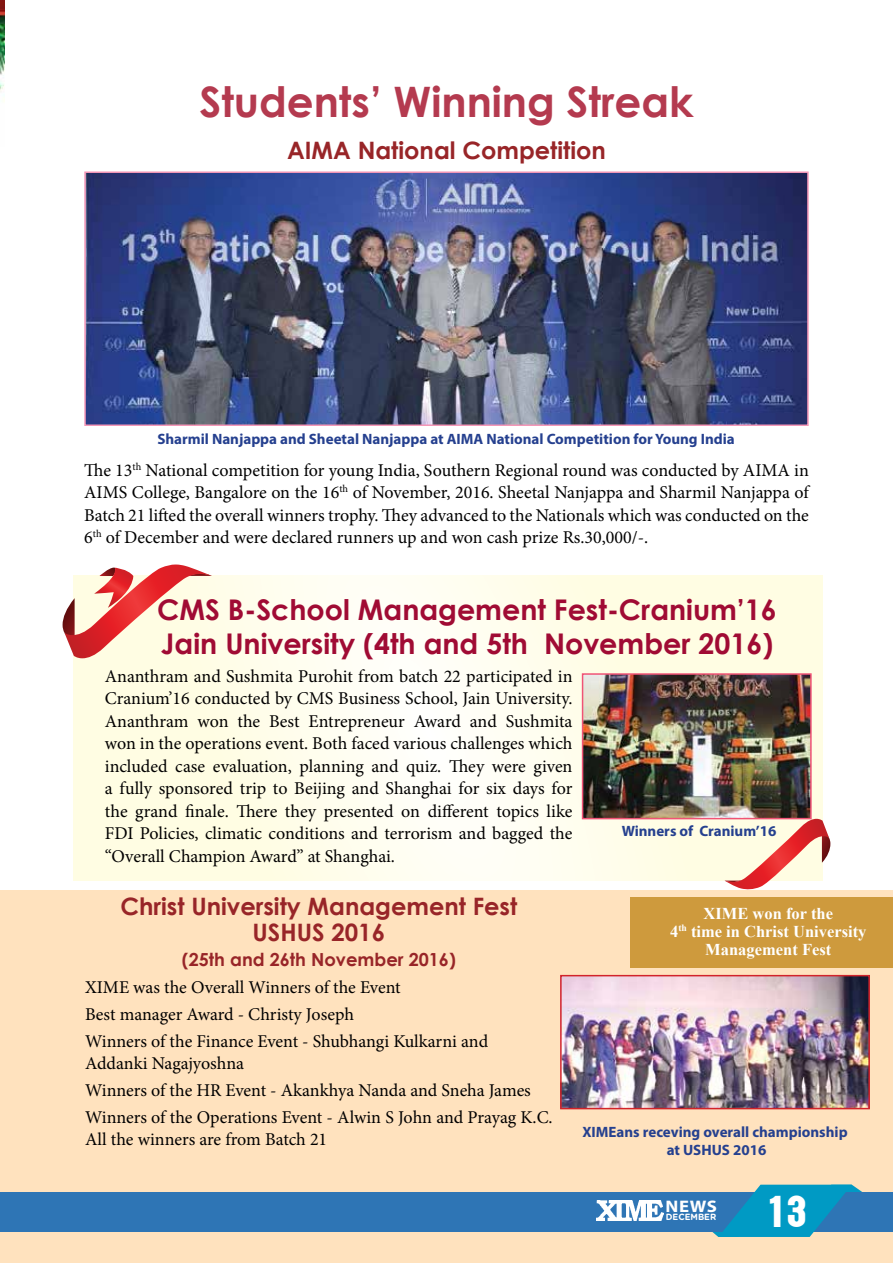
<style>
.page{position:relative;width:893px;height:1263px;background:#fff}
.page>*{position:absolute;margin:0;border:0;box-sizing:border-box;transform-origin:0 0}
.t1{font:700 42px "Century Gothic";color:#b43a4f}
.t2{font:39px "Aurora";color:#fff}
.t3{font:700 28.5px/34.2px "Century Gothic";color:#a00b34}
.t4{font:700 24px/25.5px "Century Gothic";color:#982528;text-align:center}
.t5{font:18px/22.5px "Minion Pro";letter-spacing:-.005em;color:#000}
.t6{font:700 18px "Century Gothic";color:#982528}
.t7{font:700 16.8px "Myriad Pro";color:#fff;scale:1.12 1}
.t8{font:700 16.5px/18.1px "Times New Roman";color:#fff;text-align:center}
.t9{font:700 15px/18px "Myriad Pro";color:#25408f;text-align:center}
.t10{font:700 9px "Gotham Rounded";color:#fff;scale:.96 1}
</style>
<div class="page">
<img style="left:0;top:0;width:4px;height:101px">
<div style="left:0;top:891px;width:893px;height:372px;background:#ffe2be"></div>
<div style="left:631px;top:897px;width:262px;height:70px;background:#ce9a3d"></div>
<svg style="left:74px;top:575px;width:748px;height:305px"></svg>
<svg style="left:724px;top:819px;width:106px;height:71px;background:#f3c2b4"></svg>
<svg style="left:63px;top:564px;width:149px;height:94px;background:#f1b7ab"></svg>
<img style="left:87px;top:174px;width:719px;height:249px">
<div style="left:84px;top:171px;width:725px;height:255px;border:2px solid #f497b7"></div>
<img style="left:563px;top:978px;width:304px;height:128px">
<div style="left:560px;top:975px;width:310px;height:134px;border:2px solid #d2232a"></div>
<img style="left:585px;top:676px;width:224px;height:140px">
<div style="left:582px;top:673px;width:230px;height:146px;border:2px solid #f05376"></div>
<div style="left:0;top:1192px;width:893px;height:39px;background:#2e75b5"></div>
<svg style="left:708px;top:1185px;width:154px;height:52px"></svg>
<img style="left:596px;top:1200px;width:68px;height:20px">
<h1 class="t1" style="left:200px;top:69px;width:495px">Students’ Winning Streak</h1>
<h3 class="t4" style="left:287px;top:137px;width:320px">AIMA National Competition</h3>
<p class="t9" style="left:157px;top:429px;width:579px">Sharmil Nanjappa and Sheetal Nanjappa at AIMA National Competition for Young India</p>
<p class="t5" style="left:84px;top:459px;width:726px;text-align:justify">The 13<sup>th</sup> National competition for young India, Southern Regional round was conducted by AIMA in AIMS College, Bangalore on the 16<sup>th</sup> of November, 2016. Sheetal Nanjappa and Sharmil Nanjappa of Batch 21 lifted the overall winners trophy. They advanced to the Nationals which was conducted on the 6<sup>th</sup> of December and were declared runners up and won cash prize Rs.30,000/-.</p>
<h3 class="t3" style="left:157px;top:591px;width:621px">CMS B-School Management Fest-Cranium’16<br>Jain University (4th and 5th November 2016)</h3>
<p class="t5" style="left:105px;top:665px;width:469px;text-align:justify">Ananthram and Sushmita Purohit from batch 22 participated in Cranium’16 conducted by CMS Business School, Jain University.<br>Ananthram won the Best Entrepreneur Award and Sushmita won in the operations event. Both faced various challenges which included case evaluation, planning and quiz. They were given a fully sponsored trip to Beijing and Shanghai for six days for the grand finale. There they presented on different topics like FDI Policies, climatic conditions and terrorism and bagged the “Overall Champion Award” at Shanghai.</p>
<p class="t9" style="left:622px;top:822px;width:156px">Winners of Cranium’16</p>
<h3 class="t4" style="left:120px;top:893px;width:398px">Christ University Management Fest<br>USHUS 2016</h3>
<p class="t6" style="left:182px;top:946px;width:275px">(25th and 26th November 2016)</p>
<p class="t5" style="left:85px;top:974px;width:405px;line-height:26.7px">XIME was the Overall Winners of the Event<br>Best manager Award - Christy Joseph<br>Winners of the Finance Event - Shubhangi Kulkarni and</p>
<p class="t5" style="left:85px;top:1050px;width:469px;line-height:26.7px">Addanki Nagajyoshna<br>Winners of the HR Event - Akankhya Nanda and Sneha James<br>Winners of the Operations Event - Alwin S John and Prayag K.C.</p>
<p class="t5" style="left:85px;top:1128px;width:244px">All the winners are from Batch 21</p>
<p class="t8" style="left:670px;top:904px;width:198px">XIME won for the<br>4<sup>th</sup> time in Christ University<br>Management Fest</p>
<p class="t9" style="left:582px;top:1122px;width:267px">XIMEans receving overall championship at USHUS 2016</p>
<p class="t7" style="left:666px;top:1195px;width:47px">News</p>
<p class="t10" style="left:666px;top:1210px;width:54px">DECEMBER</p>
<h2 class="t2" style="left:765px;top:1187px;width:44px">13</h2>
</div>
